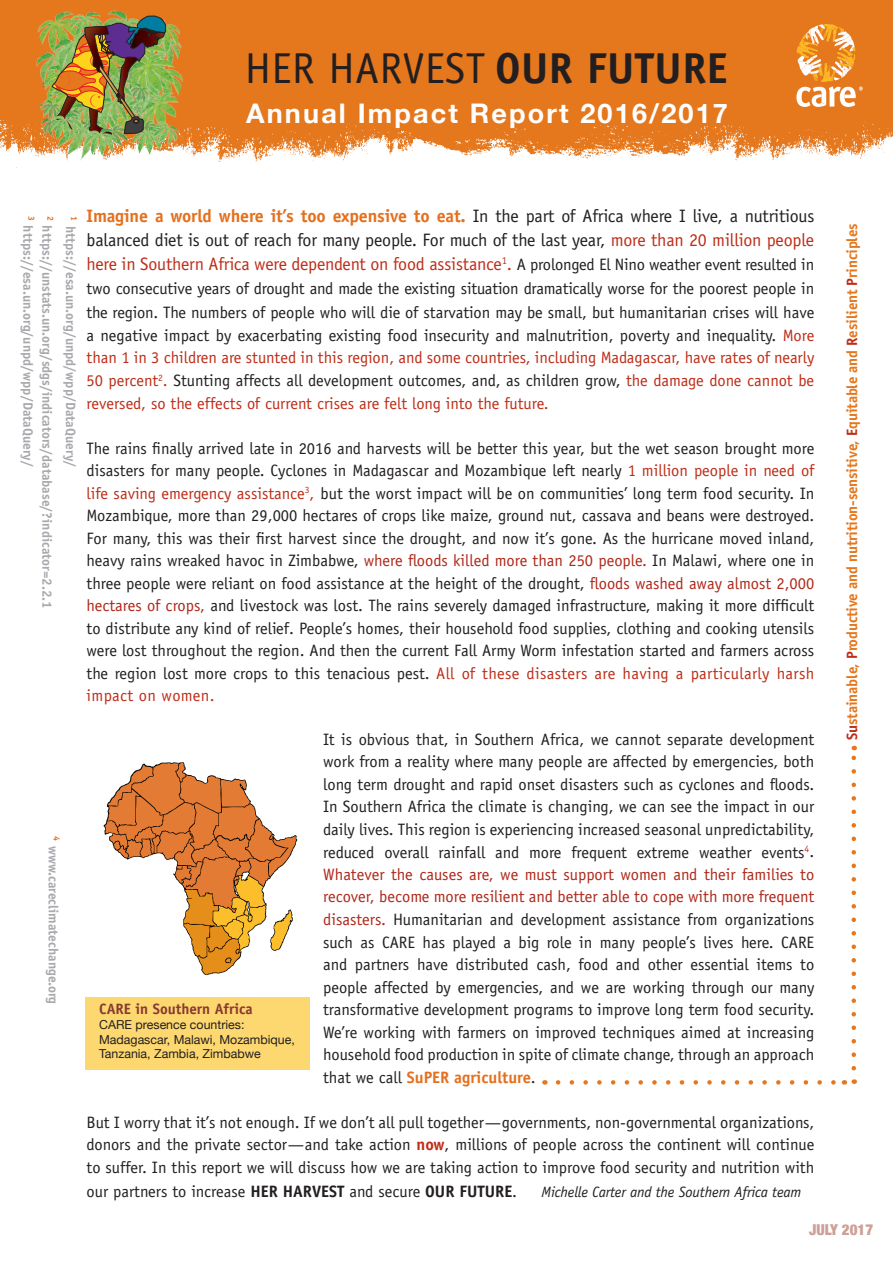
<style>
.page{position:relative;width:893px;height:1263px;background:#fff}
.page>*{position:absolute;margin:0;border:0;box-sizing:border-box;transform-origin:0 0}
.t1{font:43.35px "Officina Sans Std";letter-spacing:.01em;color:#231f20}
.t2{font:700 27px "Helvetica Neue";letter-spacing:.08em;color:#fff}
.t3{font:18px/24px "Officina Sans Std";letter-spacing:-.01em;color:#231f20;text-align:justify}
.t4{font:16.5px/22.5px "Officina Sans Std";color:#231f20;text-align:justify}
.t5{font:16.5px/22.5px "Officina Sans Std";color:#be2d18;text-align:justify}
.t6{font:700 15px "Officina Sans Std";letter-spacing:-.01em;color:#e5771d}
.t7{font:italic 15px "Officina Sans Std";letter-spacing:-.01em;color:#231f20}
.t8{font:700 15px "Officina Sans Std";color:#883a32}
.t9{font:900 condensed 15px "Helvetica Neue";color:#cca096}
.t10{font:700 13.5px/23.4px "Officina Sans Std";color:#a8a9ad}
.t11{font:12.3px/14.9px "Helvetica Neue";color:#231f20}
.s1{font-weight:700}
.s2{font-weight:700;color:#e4701e}
.s3{color:#be2d18}
.s4{font-size:16.5px}
.s5{color:#231f20}
.s6{color:#af281a}
.s7{font-weight:700;color:#be2d18}
</style>
<div class="page">
<svg style="left:558px;top:1080px;width:278px;height:5px"></svg>
<svg style="left:851px;top:746px;width:5px;height:322px"></svg>
<div style="left:86px;top:997px;width:224px;height:72px;background:#fdd870"></div>
<svg style="left:104px;top:762px;width:193px;height:213px"></svg>
<img style="left:0;top:119px;width:893px;height:49px">
<div style="left:0;top:0;width:893px;height:119px;background:#e5771d"></div>
<svg style="left:796px;top:24px;width:67px;height:83px"></svg>
<img style="left:107px;top:10px;width:20px;height:6px">
<img style="left:36px;top:58px;width:9px;height:19px">
<img style="left:37px;top:11px;width:34px;height:47px">
<img style="left:147px;top:15px;width:35px;height:32px">
<img style="left:167px;top:33px;width:7px;height:14px">
<img style="left:167px;top:108px;width:10px;height:10px">
<img style="left:71px;top:12px;width:29px;height:4px">
<img style="left:43px;top:66px;width:2px;height:22px">
<img style="left:35px;top:88px;width:10px;height:42px">
<img style="left:45px;top:86px;width:7px;height:13px">
<img style="left:36px;top:111px;width:12px;height:32px">
<img style="left:45px;top:24px;width:7px;height:62px">
<img style="left:167px;top:47px;width:16px;height:61px">
<img style="left:48px;top:123px;width:60px;height:44px">
<img style="left:118px;top:135px;width:15px;height:19px">
<img style="left:38px;top:99px;width:14px;height:24px">
<img style="left:133px;top:135px;width:32px;height:20px">
<img style="left:147px;top:119px;width:36px;height:31px">
<img style="left:52px;top:16px;width:115px;height:119px">
<img style="left:50px;top:114px;width:33px;height:28px">
<img style="left:85px;top:128px;width:33px;height:28px">
<h1 class="t1" style="left:245px;top:43px;width:484px">HER HARVEST <span class="s1">OUR FUTURE</span></h1>
<h2 class="t2" style="left:246px;top:92px;width:483px">Annual Impact Report 2016/2017</h2>
<p class="t10" style="left:40px;top:216px;width:253px;rotate:90deg"><sup>3</sup> https://esa.un.org/unpd/wpp/DataQuery/</p>
<p class="t10" style="left:82px;top:216px;width:394px;rotate:90deg"><sup>1</sup> https://esa.un.org/unpd/wpp/DataQuery/<br><sup>2</sup> https://unstats.un.org/sdgs/indicators/database/?indicator=2.2.1</p>
<p class="t10" style="left:65px;top:836px;width:169px;rotate:90deg"><sup>4</sup> www.careclimatechange.org</p>
<p class="t3" style="left:87px;top:204px;width:729px"><span class="s2">Imagine a world where it’s too expensive to eat.</span> In the part of Africa where I live, a nutritious balanced diet is out of reach for many people. For much of the last year, <span class="s3">more than 20 million people here in Southern Africa were dependent on food assistance</span><sup>1</sup><span class="s3">.</span> <span class="s4">A prolonged El Nino weather event resulted in</span></p>
<p class="t4" style="left:87px;top:277px;width:729px;line-height:24px">two consecutive years of drought and made the existing situation dramatically worse for the poorest people in the region. The numbers of people who will die of starvation may be small, but humanitarian crises will have</p>
<p class="t5" style="left:87px;top:324px;width:729px"><span class="s5">a negative impact by exacerbating existing food insecurity and malnutrition, poverty and inequality.</span> More than 1 in 3 children are stunted in this region, and some countries, including Madagascar, have rates of nearly 50 percent<sup>2</sup>. <span class="s5">Stunting affects all development outcomes, and, as children grow,</span> the damage done cannot be reversed, so the effects of current crises are felt long into the future.</p>
<p class="t4" style="left:87px;top:437px;width:729px">The rains finally arrived late in 2016 and harvests will be better this year, but the wet season brought more disasters for many people. Cyclones in Madagascar and Mozambique left nearly <span class="s3">1 million people in need of life saving emergency assistance</span><sup>3</sup><span class="s3">,</span> but the worst impact will be on communities’ long term food security. In Mozambique, more than 29,000 hectares of crops like maize, ground nut, cassava and beans were destroyed.<br>For many, this was their first harvest since the drought, and now it’s gone. As the hurricane moved inland, heavy rains wreaked havoc in Zimbabwe, <span class="s6">where floods killed more than 250 people.</span> In Malawi, where one in three people were reliant on food assistance at the height of the drought, <span class="s6">floods washed away almost 2,000 hectares of crops,</span> and livestock was lost. The rains severely damaged infrastructure, making it more difficult to distribute any kind of relief. People’s homes, their household food supplies, clothing and cooking utensils were lost throughout the region. And then the current Fall Army Worm infestation started and farmers across the region lost more crops to this tenacious pest. <span class="s3">All of these disasters are having a particularly harsh impact on women.</span></p>
<p class="t4" style="left:323px;top:728px;width:493px">It is obvious that, in Southern Africa, we cannot separate development work from a reality where many people are affected by emergencies, both long term drought and rapid onset disasters such as cyclones and floods.<br>In Southern Africa the climate is changing, we can see the impact in our daily lives. This region is experiencing increased seasonal unpredictability, reduced overall rainfall and more frequent extreme weather events<sup>4</sup>.<br><span class="s6">Whatever the causes are, we must support women and their families to recover, become more resilient and better able to cope with more frequent disasters.</span> Humanitarian and development assistance from organizations such as CARE has played a big role in many people’s lives here. CARE and partners have distributed cash, food and other essential items to people affected by emergencies, and we are working through our many transformative development programs to improve long term food security.<br>We’re working with farmers on improved techniques aimed at increasing household food production in spite of climate change, through an approach that we call <span class="s2">SuPER agriculture</span>.</p>
<p class="t4" style="left:87px;top:1111px;width:729px">But I worry that it’s not enough. If we don’t all pull together—governments, non-governmental organizations, donors and the private sector—and take action <span class="s7">now</span>, millions of people across the continent will continue to suffer. In this report we will discuss how we are taking action to improve food security and nutrition with</p>
<p class="t4" style="left:87px;top:1180px;width:432px">our partners to increase <span class="s1">HER HARVEST</span> and secure <span class="s1">OUR FUTURE</span>.</p>
<p class="t7" style="left:542px;top:1183px;width:261px">Michelle Carter and the Southern Africa team</p>
<p class="t8" style="left:99px;top:999px;width:155px">CARE in Southern Africa</p>
<p class="t11" style="left:99px;top:1017px;width:197px">CARE presence countries:<br>Madagascar, Malawi, Mozambique,<br>Tanzania, Zambia, Zimbabwe</p>
<p class="t6" style="left:843px;top:740px;width:518px;rotate:-90deg"><span class="s3">Su</span>stainable, <span class="s3">P</span>roductive and nutrition-sensitive, <span class="s3">E</span>quitable and <span class="s3">R</span>esilient <span class="s3">P</span>rinciples</p>
<p class="t9" style="left:809px;top:1217px;width:66px">JULY 2017</p>
</div>
